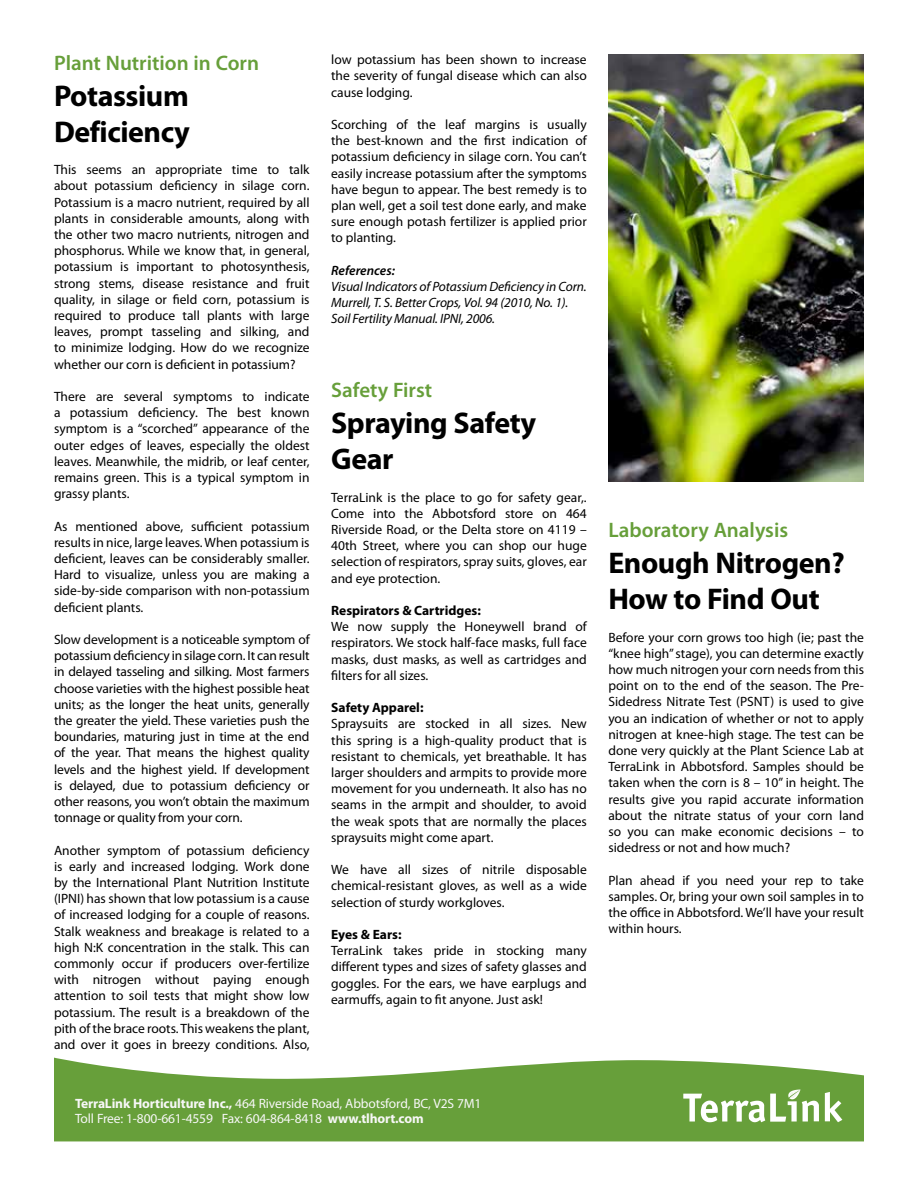
<style>
.page{position:relative;width:918px;height:1188px;background:#fff}
.page>*{position:absolute;margin:0;border:0;box-sizing:border-box;transform-origin:0 0}
.t1{font:700 30px/36px "Myriad Pro";letter-spacing:-.015em;color:#000}
.t2{font:600 21px "Myriad Pro";color:#679f3a}
.t3{font:13.5px/16.2px "Myriad Pro";color:#000;text-align:justify}
.t4{font:italic 13.5px/16.2px "Myriad Pro";letter-spacing:-.01em;color:#000}
.t5{font:13.5px/15px "Myriad Pro";letter-spacing:-.01em;color:#f7f7f7}
.t6{font:700 13.5px "Myriad Pro";color:#000}
.t7{font:italic 600 13.5px "Myriad Pro";color:#000}
.s1{font-weight:700}
</style>
<div class="page">
<svg style="left:54px;top:1058px;width:810px;height:83px;background:#7cac56"></svg>
<svg style="left:825px;top:1092px;width:17px;height:30px"></svg>
<svg style="left:683px;top:1090px;width:136px;height:32px"></svg>
<img style="left:608px;top:54px;width:256px;height:428px">
<h2 class="t2" style="left:54px;top:49px;width:207px">Plant Nutrition in Corn</h2>
<h1 class="t1" style="left:54px;top:77px;width:137px">Potassium<br>Deficiency</h1>
<p class="t3" style="left:54px;top:161px;width:257px">This seems an appropriate time to talk about potassium deficiency in silage corn.<br>Potassium is a macro nutrient, required by all plants in considerable amounts, along with the other two macro nutrients, nitrogen and phosphorus. While we know that, in general, potassium is important to photosynthesis, strong stems, disease resistance and fruit quality, in silage or field corn, potassium is required to produce tall plants with large leaves, prompt tasseling and silking, and to minimize lodging. How do we recognize whether our corn is deficient in potassium?</p>
<p class="t3" style="left:54px;top:388px;width:257px">There are several symptoms to indicate a potassium deficiency. The best known symptom is a “scorched” appearance of the outer edges of leaves, especially the oldest leaves. Meanwhile, the midrib, or leaf center, remains green. This is a typical symptom in grassy plants.</p>
<p class="t3" style="left:54px;top:518px;width:257px">As mentioned above, sufficient potassium results in nice, large leaves. When potassium is deficient, leaves can be considerably smaller.<br>Hard to visualize, unless you are making a side-by-side comparison with non-potassium deficient plants.</p>
<p class="t3" style="left:54px;top:631px;width:257px">Slow development is a noticeable symptom of potassium deficiency in silage corn. It can result in delayed tasseling and silking. Most farmers choose varieties with the highest possible heat units; as the longer the heat units, generally the greater the yield. These varieties push the boundaries, maturing just in time at the end of the year. That means the highest quality levels and the highest yield. If development is delayed, due to potassium deficiency or other reasons, you won’t obtain the maximum tonnage or quality from your corn.</p>
<p class="t3" style="left:54px;top:842px;width:257px">Another symptom of potassium deficiency is early and increased lodging. Work done by the International Plant Nutrition Institute (IPNI) has shown that low potassium is a cause of increased lodging for a couple of reasons.<br>Stalk weakness and breakage is related to a high N:K concentration in the stalk. This can commonly occur if producers over-fertilize with nitrogen without paying enough attention to soil tests that might show low potassium. The result is a breakdown of the pith of the brace roots. This weakens the plant, and over it goes in breezy conditions. Also,</p>
<p class="t3" style="left:331px;top:51px;width:257px">low potassium has been shown to increase the severity of fungal disease which can also cause lodging.</p>
<p class="t3" style="left:331px;top:116px;width:257px">Scorching of the leaf margins is usually the best-known and the first indication of potassium deficiency in silage corn. You can’t easily increase potassium after the symptoms have begun to appear. The best remedy is to plan well, get a soil test done early, and make sure enough potash fertilizer is applied prior to planting.</p>
<p class="t7" style="left:331px;top:262px;width:65px">References:</p>
<p class="t4" style="left:331px;top:278px;width:257px">Visual Indicators of Potassium Deficiency in Corn.<br>Murrell, T. S. Better Crops, Vol. 94 (2010, No. 1).<br>Soil Fertility Manual. IPNI, 2006.</p>
<h2 class="t2" style="left:331px;top:377px;width:103px">Safety First</h2>
<h1 class="t1" style="left:331px;top:404px;width:206px">Spraying Safety<br>Gear</h1>
<p class="t3" style="left:331px;top:489px;width:257px">TerraLink is the place to go for safety gear,.<br>Come into the Abbotsford store on 464<br>Riverside Road, or the Delta store on 4119 – 40th Street, where you can shop our huge selection of respirators, spray suits, gloves, ear and eye protection.</p>
<p class="t6" style="left:331px;top:602px;width:151px">Respirators &amp; Cartridges:</p>
<p class="t3" style="left:331px;top:618px;width:257px">We now supply the Honeywell brand of respirators. We stock half-face masks, full face masks, dust masks, as well as cartridges and filters for all sizes.</p>
<p class="t6" style="left:331px;top:699px;width:94px">Safety Apparel:</p>
<p class="t3" style="left:331px;top:715px;width:257px">Spraysuits are stocked in all sizes. New this spring is a high-quality product that is resistant to chemicals, yet breathable. It has larger shoulders and armpits to provide more movement for you underneath. It also has no seams in the armpit and shoulder, to avoid the weak spots that are normally the places spraysuits might come apart.</p>
<p class="t3" style="left:331px;top:861px;width:257px">We have all sizes of nitrile disposable chemical-resistant gloves, as well as a wide selection of sturdy workgloves.</p>
<p class="t6" style="left:331px;top:926px;width:72px">Eyes &amp; Ears:</p>
<p class="t3" style="left:331px;top:942px;width:257px">TerraLink takes pride in stocking many different types and sizes of safety glasses and goggles. For the ears, we have earplugs and earmuffs, again to fit anyone. Just ask!</p>
<p class="t5" style="left:75px;top:1096px;width:408px"><span class="s1">TerraLink Horticulture Inc.,</span> 464 Riverside Road, Abbotsford, BC, V2S 7M1<br>Toll Free: 1-800-661-4559 Fax: 604-864-8418 <span class="s1">www.tlhort.com</span></p>
<h2 class="t2" style="left:608px;top:517px;width:181px">Laboratory Analysis</h2>
<h1 class="t1" style="left:608px;top:544px;width:238px">Enough Nitrogen?<br>How to Find Out</h1>
<p class="t3" style="left:608px;top:629px;width:257px">Before your corn grows too high (ie; past the “knee high” stage), you can determine exactly how much nitrogen your corn needs from this point on to the end of the season. The Pre-Sidedress Nitrate Test (PSNT) is used to give you an indication of whether or not to apply nitrogen at knee-high stage. The test can be done very quickly at the Plant Science Lab at TerraLink in Abbotsford. Samples should be taken when the corn is 8 – 10” in height. The results give you rapid accurate information about the nitrate status of your corn land so you can make economic decisions – to sidedress or not and how much?</p>
<p class="t3" style="left:608px;top:872px;width:257px">Plan ahead if you need your rep to take samples. Or, bring your own soil samples in to the office in Abbotsford. We’ll have your result within hours.</p>
</div>
